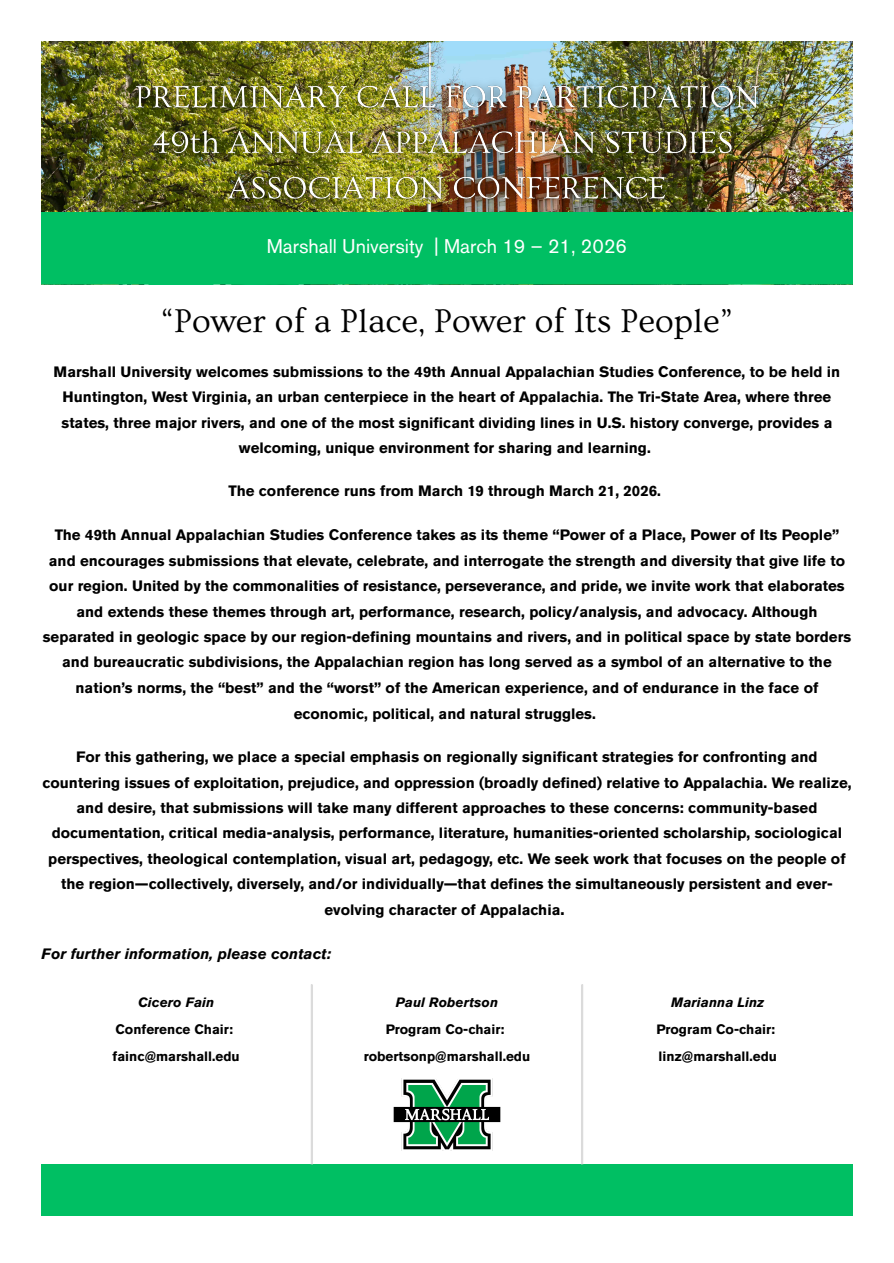
<style>
.page{position:relative;width:894px;height:1263px;background:#fff}
.page>*{position:absolute;margin:0;border:0;box-sizing:border-box;transform-origin:0 0}
.t1{font:34.5px "Ovo";color:#000}
.t2{font:19.8px "Akzidenz Grotesk Pro";color:#fff}
.t3{font:700 15px/25.5px "Akzidenz Grotesk Pro";color:#000;text-align:center}
.t4{font:italic 700 15px "Akzidenz Grotesk Pro";color:#000}
.t5{font:700 13.5px "Akzidenz Grotesk Pro";color:#000}
.t6{font:italic 700 13.5px "Akzidenz Grotesk Pro";color:#000}
.s1{font-size:16.5px}
</style>
<div class="page">
<img style="left:42px;top:42px;width:810px;height:170px">
<img style="left:121px;top:72px;width:652px;height:140px">
<div style="left:42px;top:212px;width:810px;height:73px;background:#00bf63"></div>
<div style="left:42px;top:1164px;width:810px;height:52px;background:#00bf63"></div>
<img style="left:393px;top:1079px;width:108px;height:72px">
<hr style="left:310px;top:984px;width:3px;height:180px;background:#dbdbdb">
<hr style="left:580px;top:984px;width:3px;height:180px;background:#dbdbdb">
<p class="t2" style="left:267px;top:238px;width:361px">Marshall University | March 19 – 21, 2026</p>
<h1 class="t1" style="left:160px;top:302px;width:574px">“Power of a Place, Power of Its People”</h1>
<p class="t3" style="left:54px;top:360px;width:788px">Marshall University welcomes submissions to the 49th Annual Appalachian Studies Conference, to be held in Huntington, West Virginia, an urban centerpiece in the heart of Appalachia. The Tri-State Area, where three states, three major rivers, and one of the most significant dividing lines in U.S. history converge, provides a welcoming, unique environment for sharing and learning.</p>
<p class="t3" style="left:228px;top:480px;width:434px">The conference runs from March 19 through March 21, 2026.</p>
<p class="t3" style="left:43px;top:524px;width:809px">The 49th Annual Appalachian Studies Conference takes as its theme “Power of a Place, Power of Its People” and encourages submissions that elevate, celebrate, and interrogate the strength and diversity that give life to our region. United by the commonalities of resistance, perseverance, and pride, we invite work that elaborates and extends these themes through art, performance, research, policy/analysis, and advocacy. Although separated in geologic space by our region-defi ning mountains and rivers, and in political space by state borders and bureaucratic subdivisions, the Appalachian region has long served as a symbol of an alternative to the nation’s norms, the “best” and the “worst” of the American experience, and of endurance in the face of economic, political, and natural struggles.</p>
<p class="t3" style="left:42px;top:745px;width:810px">For this gathering, we place a special emphasis on regionally significant strategies for confronting and countering issues of exploitation, prejudice, and oppression (broadly defi ned) relative to Appalachia. We realize, and desire, that submissions will take many different approaches to these concerns: community-based documentation, critical media-analysis, performance, literature, humanities-oriented scholarship, sociological perspectives, theological contemplation, visual art, pedagogy, etc. We seek work that focuses on the people of the region—collectively, diversely, and/or individually—that defi nes the simultaneously persistent and ever&shy;evolving character of Appalachia<span class="s1">.</span></p>
<p class="t4" style="left:42px;top:947px;width:291px">For further information, please contact:</p>
<p class="t6" style="left:138px;top:997px;width:78px">Cicero Fain</p>
<p class="t5" style="left:115px;top:1024px;width:119px">Conference Chair:</p>
<p class="t5" style="left:113px;top:1051px;width:129px">fainc@marshall.edu</p>
<p class="t6" style="left:395px;top:997px;width:104px">Paul Robertson</p>
<p class="t5" style="left:385px;top:1024px;width:120px">Program Co-chair:</p>
<p class="t5" style="left:363px;top:1051px;width:168px">robertsonp@marshall.edu</p>
<p class="t6" style="left:671px;top:997px;width:94px">Marianna Linz</p>
<p class="t5" style="left:656px;top:1024px;width:120px">Program Co-chair:</p>
<p class="t5" style="left:658px;top:1051px;width:120px">linz@marshall.edu</p>
</div>
